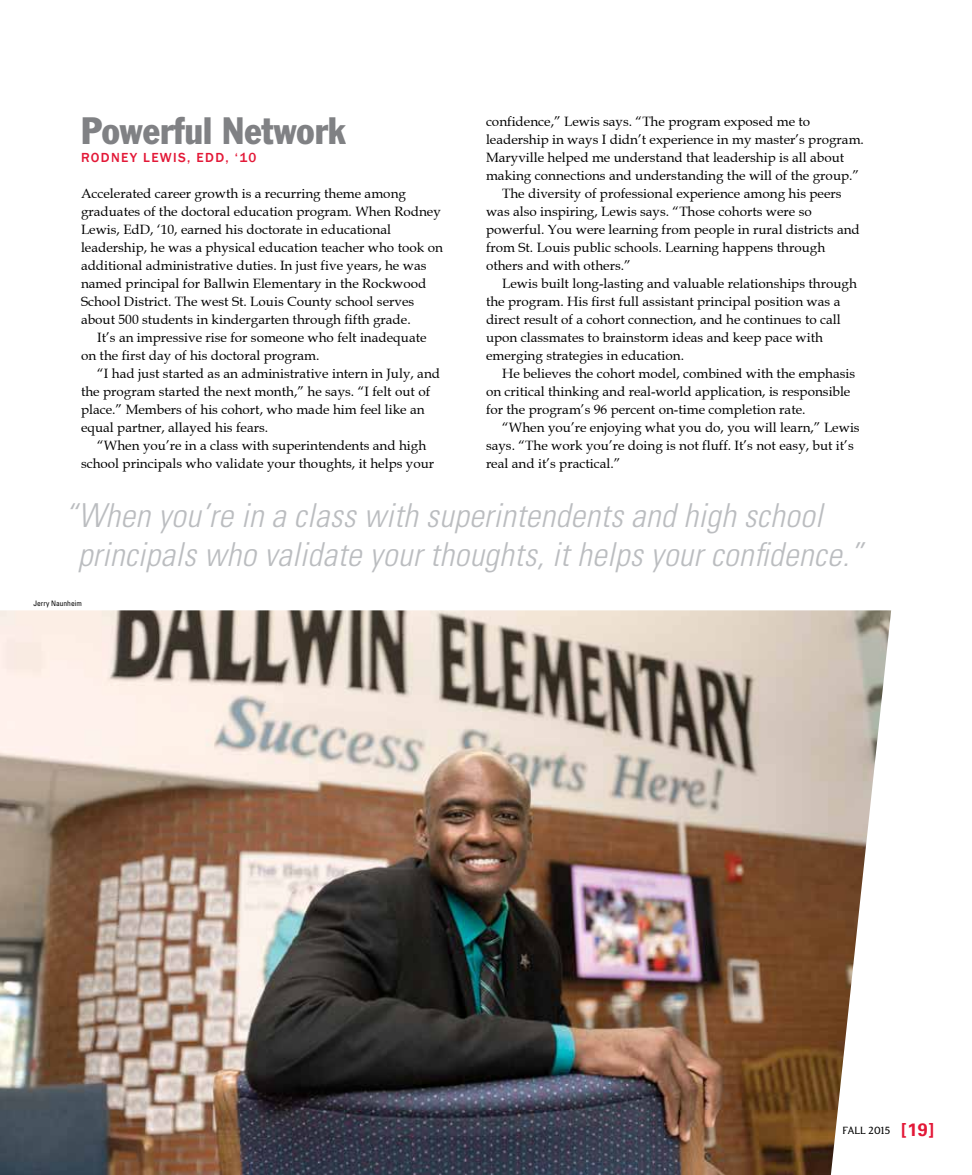
<style>
.page{position:relative;width:972px;height:1175px;background:#fff}
.page>*{position:absolute;margin:0;border:0;box-sizing:border-box;transform-origin:0 0}
.t1{font:condensed 37.5px "Franklin Gothic";color:#808184}
.t2{font:italic 300 condensed 33px/39px "Univers";letter-spacing:.01em;color:#bbbdc0}
.t3{font:13.5px/18px "Book Antiqua";color:#000}
.t4{font:500 13.5px "Franklin Gothic";letter-spacing:.1em;color:#e31837}
.t5{font:12px "Grant Avenue";letter-spacing:.02em;color:#000}
.t6{font:condensed 7.5px "Univers";color:#000}
.s1{font-family:"Univers";font-weight:700;font-size:18px;color:#e31837}
</style>
<div class="page">
<img style="left:0;top:610px;width:891px;height:564px">
<p class="t3" style="left:486px;top:112px;width:326px">confidence,” Lewis says. “The program exposed me to</p>
<p class="t3" style="left:486px;top:130px;width:379px">leadership in ways I didn’t experience in my master’s program.</p>
<p class="t3" style="left:486px;top:148px;width:360px">Maryville helped me understand that leadership is all about</p>
<p class="t3" style="left:486px;top:166px;width:375px">making connections and understanding the will of the group.”</p>
<p class="t3" style="left:502px;top:184px;width:341px">The diversity of professional experience among his peers</p>
<p class="t3" style="left:486px;top:202px;width:327px">was also inspiring, Lewis says. “Those cohorts were so</p>
<p class="t3" style="left:486px;top:220px;width:375px">powerful. You were learning from people in rural districts and</p>
<p class="t3" style="left:486px;top:238px;width:341px">from St. Louis public schools. Learning happens through</p>
<p class="t3" style="left:486px;top:256px;width:146px">others and with others.”</p>
<p class="t3" style="left:502px;top:274px;width:356px">Lewis built long-lasting and valuable relationships through</p>
<p class="t3" style="left:486px;top:292px;width:356px">the program. His first full assistant principal position was a</p>
<p class="t3" style="left:486px;top:310px;width:356px">direct result of a cohort connection, and he continues to call</p>
<p class="t3" style="left:486px;top:328px;width:339px">upon classmates to brainstorm ideas and keep pace with</p>
<p class="t3" style="left:486px;top:346px;width:200px">emerging strategies in education.</p>
<p class="t3" style="left:502px;top:364px;width:355px">He believes the cohort model, combined with the emphasis</p>
<p class="t3" style="left:486px;top:382px;width:366px">on critical thinking and real-world application, is responsible</p>
<p class="t3" style="left:486px;top:400px;width:321px">for the program’s 96 percent on-time completion rate.</p>
<p class="t3" style="left:502px;top:418px;width:359px">“When you’re enjoying what you do, you will learn,” Lewis</p>
<p class="t3" style="left:486px;top:436px;width:369px">says. “The work you’re doing is not fluff. It’s not easy, but it’s</p>
<p class="t3" style="left:486px;top:454px;width:136px">real and it’s practical.”</p>
<h2 class="t2" style="left:78px;top:496px;width:786px;text-indent:-13px">“When you’re in a class with superintendents and high school principals who validate your thoughts, it helps your confidence.”</h2>
<p class="t6" style="left:33px;top:598px;width:50px">Jerry Naunheim</p>
<h1 class="t1" style="left:81px;top:108px;width:266px">Powerful Network</h1>
<p class="t4" style="left:81px;top:149px;width:177px">RODNEY LEWIS, EDD, ‘10</p>
<p class="t3" style="left:81px;top:184px;width:363px">Accelerated career growth is a recurring theme among graduates of the doctoral education program. When Rodney Lewis, EdD, ‘10, earned his doctorate in educational leadership, he was a physical education teacher who took on additional administrative duties. In just five years, he was named principal for Ballwin Elementary in the Rockwood School District. The west St. Louis County school serves about 500 students in kindergarten through fifth grade.</p>
<p class="t3" style="left:81px;top:328px;width:347px;text-indent:16px">It’s an impressive rise for someone who felt inadequate on the first day of his doctoral program.</p>
<p class="t3" style="left:81px;top:364px;width:361px;text-indent:16px">“I had just started as an administrative intern in July, and the program started the next month,” he says. “I felt out of place.” Members of his cohort, who made him feel like an equal partner, allayed his fears.</p>
<p class="t3" style="left:81px;top:436px;width:355px;text-indent:16px">“When you’re in a class with superintendents and high school principals who validate your thoughts, it helps your</p>
<p class="t5" style="left:842px;top:1124px;width:93px">FALL 2015 <span class="s1">[19]</span></p>
</div>
